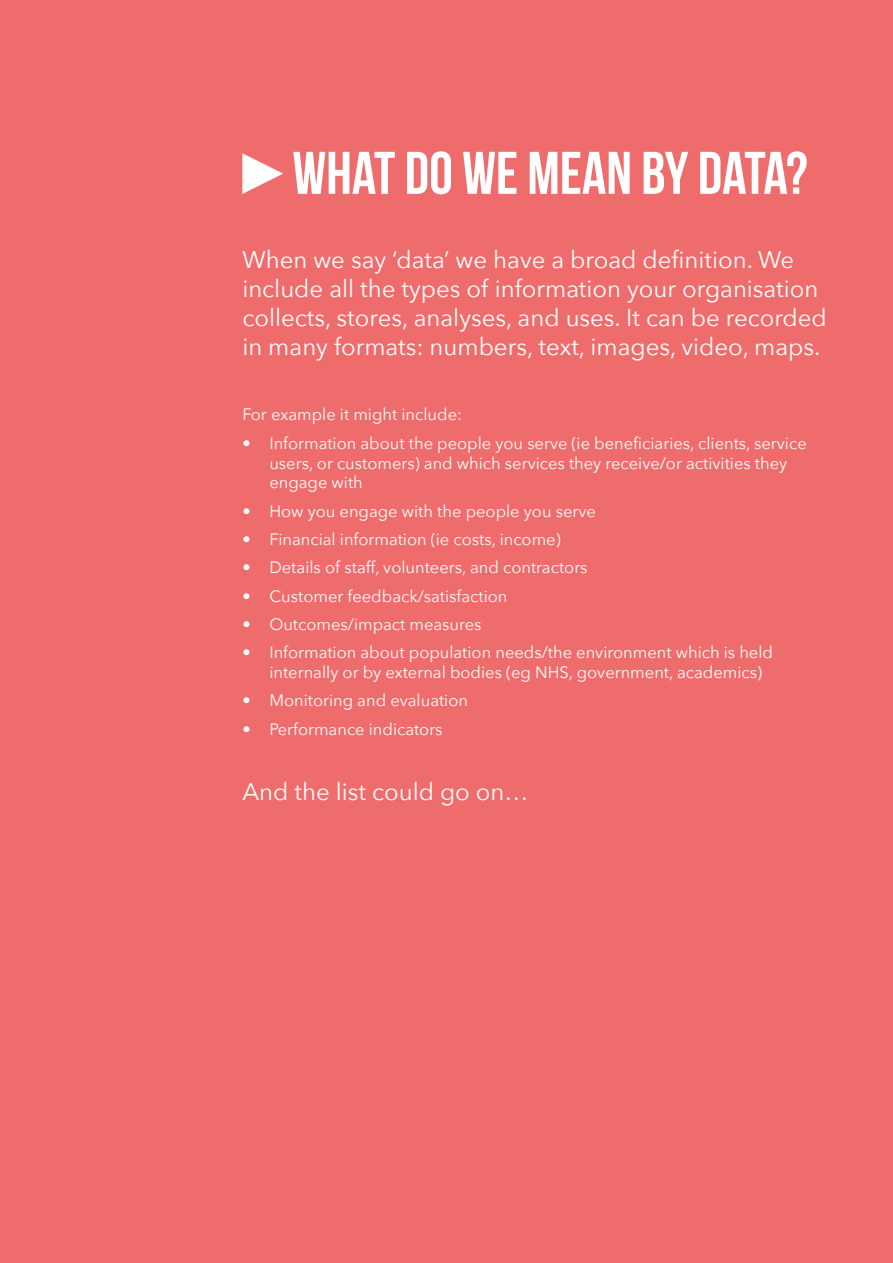
<style>
.page{position:relative;width:893px;height:1263px;background:#ef6c6c}
.page>*{position:absolute;margin:0;border:0;box-sizing:border-box;transform-origin:0 0}
.t1{font:60px "Bebas Neue";color:#fff}
.t2{font:24px/28.8px "Avenir Next";color:#fff}
.t3{font:16.5px/19.8px "Avenir Next";color:#fff}
</style>
<div class="page">
<svg style="left:242px;top:153px;width:41px;height:41px"></svg>
<h1 class="t1" style="left:292px;top:140px;width:517px">WHAT DO WE MEAN BY DATA?</h1>
<h2 class="t2" style="left:242px;top:245px;width:586px">When we say ‘data’ we have a broad definition. We include all the types of information your organisation collects, stores, analyses, and uses. It can be recorded in many formats: numbers, text, images, video, maps.</h2>
<p class="t3" style="left:242px;top:404px;width:221px">For example it might include:</p>
<p class="t3" style="left:269px;top:432px;width:539px;text-indent:-27px">• Information about the people you serve (ie beneficiaries, clients, service users, or customers) and which services they receive/or activities they engage with</p>
<p class="t3" style="left:242px;top:500px;width:355px">• How you engage with the people you serve</p>
<p class="t3" style="left:242px;top:529px;width:320px">• Financial information (ie costs, income)</p>
<p class="t3" style="left:242px;top:557px;width:347px">• Details of staff, volunteers, and contractors</p>
<p class="t3" style="left:242px;top:585px;width:267px">• Customer feedback/satisfaction</p>
<p class="t3" style="left:242px;top:613px;width:241px">• Outcomes/impact measures</p>
<p class="t3" style="left:269px;top:642px;width:505px;text-indent:-27px">• Information about population needs/the environment which is held internally or by external bodies (eg NHS, government, academics)</p>
<p class="t3" style="left:242px;top:690px;width:227px">• Monitoring and evaluation</p>
<p class="t3" style="left:242px;top:718px;width:202px">• Performance indicators</p>
<h2 class="t2" style="left:242px;top:776px;width:288px">And the list could go on…</h2>
</div>
